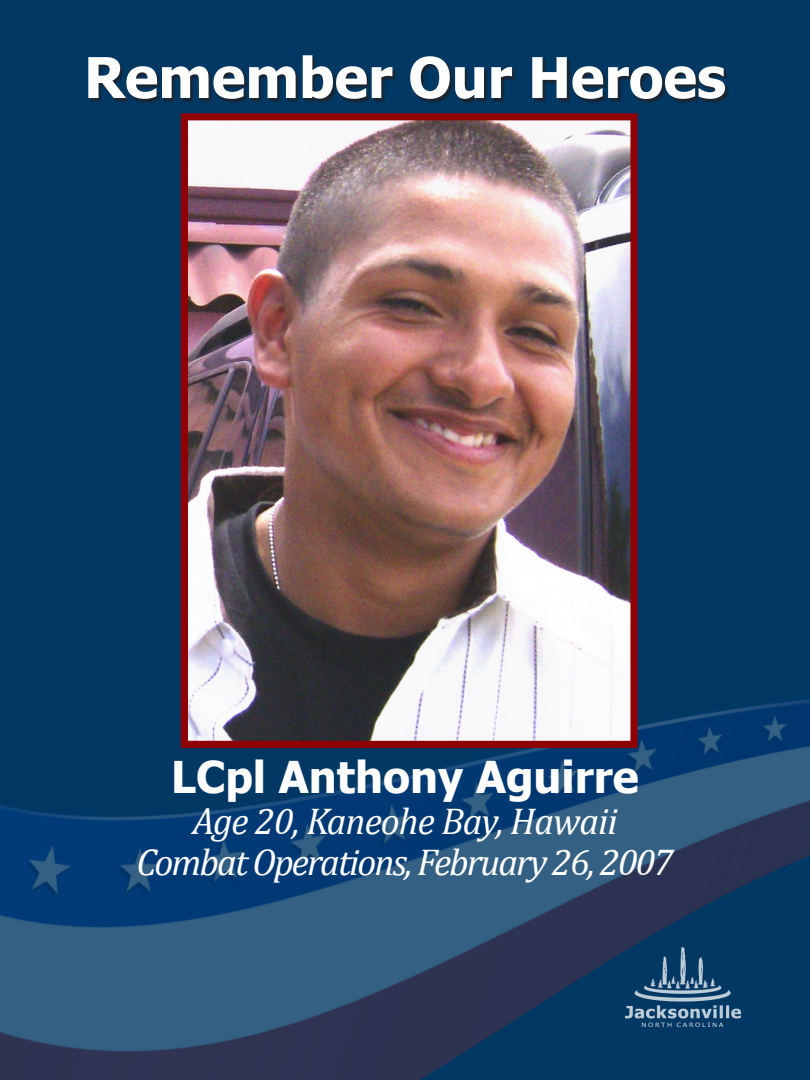
<style>
.page{position:relative;width:810px;height:1080px;background:#003864}
.page>*{position:absolute;margin:0;border:0;box-sizing:border-box;transform-origin:0 0}
.t1{font:700 56.25px "Tahoma";color:#fff}
.t2{font:700 43.75px "Tahoma";color:#fff}
.t3{font:italic 37.5px "Cambria";letter-spacing:-.05em;color:#fff}
.t4{font:italic 37.5px "Cambria";letter-spacing:-.025em;color:#fff}
</style>
<div class="page">
<img style="left:0;top:467px;width:810px;height:613px">
<img style="left:625px;top:947px;width:116px;height:80px">
<img style="left:189px;top:121px;width:441px;height:619px">
<div style="left:181px;top:113px;width:457px;height:635px;border:7px solid #8f0003"></div>
<div style="left:89px;top:56px;width:641px;height:48px;background:#231f20;opacity:.75"></div>
<p class="t1" style="left:84px;top:38px;width:643px">Remember Our Heroes</p>
<p class="t2" style="left:171px;top:747px;width:469px">LCpl Anthony Aguirre</p>
<p class="t4" style="left:192px;top:795px;width:427px">Age 20, Kaneohe Bay, Hawaii</p>
<p class="t3" style="left:137px;top:835px;width:538px">Combat Operations, February 26, 2007</p>
</div>
